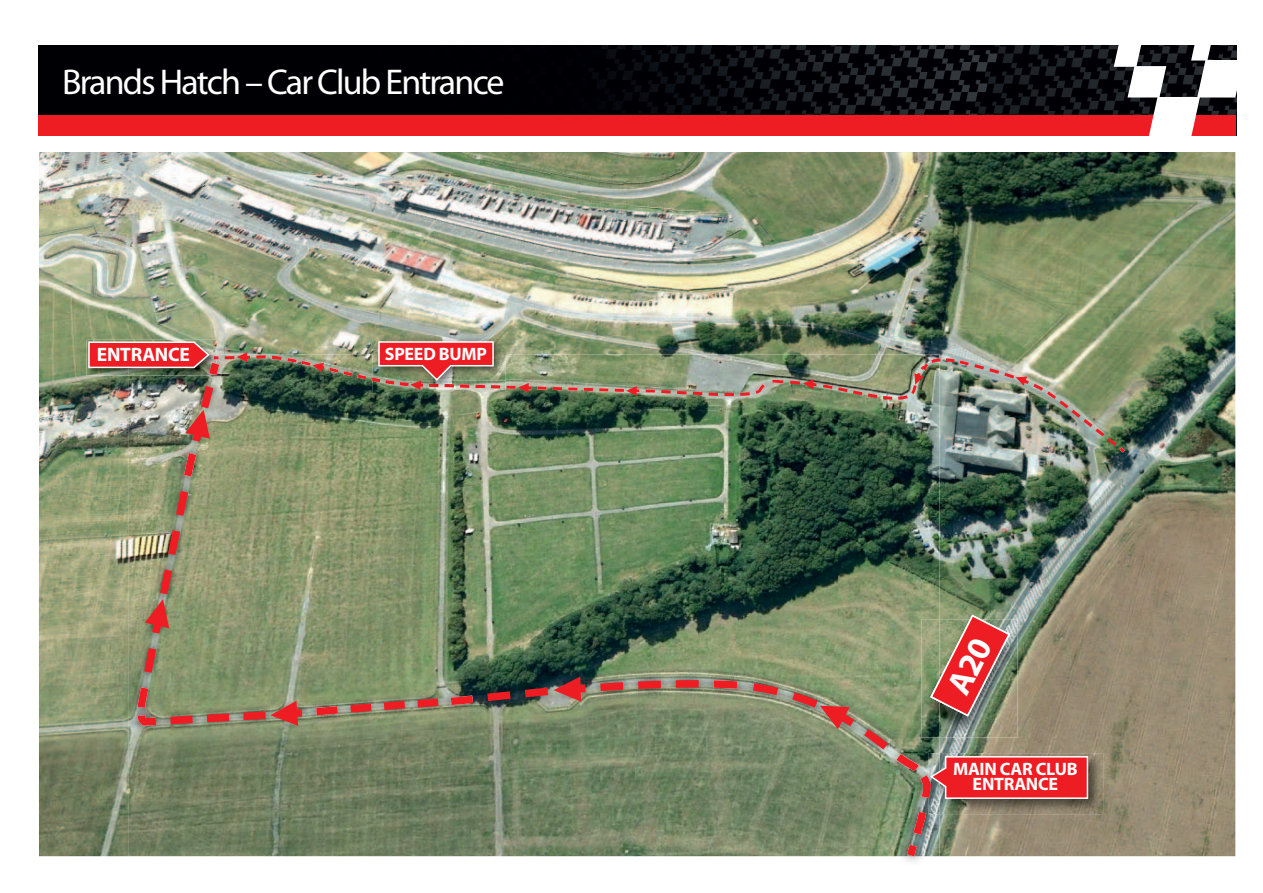
<style>
.page{position:relative;width:1263px;height:893px;background:#fff}
.page>*{position:absolute;margin:0;border:0;box-sizing:border-box;transform-origin:0 0}
.t1{font:900 36px "Myriad Pro";letter-spacing:-.05em;color:#fff}
.t2{font:700 19.5px "Myriad Pro";letter-spacing:-.015em;color:#fff}
.t3{font:700 18px/15px "Myriad Pro";letter-spacing:-.015em;color:#fff;text-align:center}
</style>
<div class="page">
<img style="left:39px;top:46px;width:1075px;height:69px">
<div style="left:39px;top:115px;width:1197px;height:20px;background:#ee1d23"></div>
<svg style="left:1114px;top:45px;width:123px;height:91px"></svg>
<img style="left:39px;top:152px;width:1196px;height:704px">
<img style="left:939px;top:619px;width:78px;height:118px">
<img style="left:129px;top:354px;width:810px;height:508px">
<svg style="left:137px;top:450px;width:794px;height:406px;background:#708260"></svg>
<img style="left:214px;top:356px;width:911px;height:97px">
<img style="left:87px;top:340px;width:130px;height:1px">
<img style="left:928px;top:753px;width:175px;height:61px">
<img style="left:928px;top:778px;width:1px;height:20px">
<svg style="left:929px;top:755px;width:160px;height:45px;background:#e13b3f"></svg>
<img style="left:372px;top:335px;width:134px;height:5px">
<img style="left:472px;top:676px;width:234px;height:31px">
<svg style="left:784px;top:379px;width:36px;height:10px"></svg>
<img style="left:832px;top:358px;width:126px;height:44px">
<img style="left:968px;top:361px;width:78px;height:32px">
<img style="left:302px;top:340px;width:337px;height:56px">
<svg style="left:737px;top:678px;width:159px;height:79px;background:#8e8b6e"></svg>
<svg style="left:155px;top:701px;width:155px;height:28px;background:#9c7b62"></svg>
<img style="left:139px;top:475px;width:56px;height:206px">
<img style="left:87px;top:341px;width:198px;height:109px">
<svg style="left:930px;top:615px;width:80px;height:101px;background:#b46155"></svg>
<h1 class="t1" style="left:62px;top:60px;width:444px">Brands Hatch – Car Club Entrance</h1>
<p class="t2" style="left:97px;top:342px;width:94px">ENTRANCE</p>
<p class="t3" style="left:385px;top:345px;width:104px">SPEED BUMP</p>
<p class="t3" style="left:953px;top:761px;width:126px">MAIN CAR CLUB<br>ENTRANCE</p>
</div>
